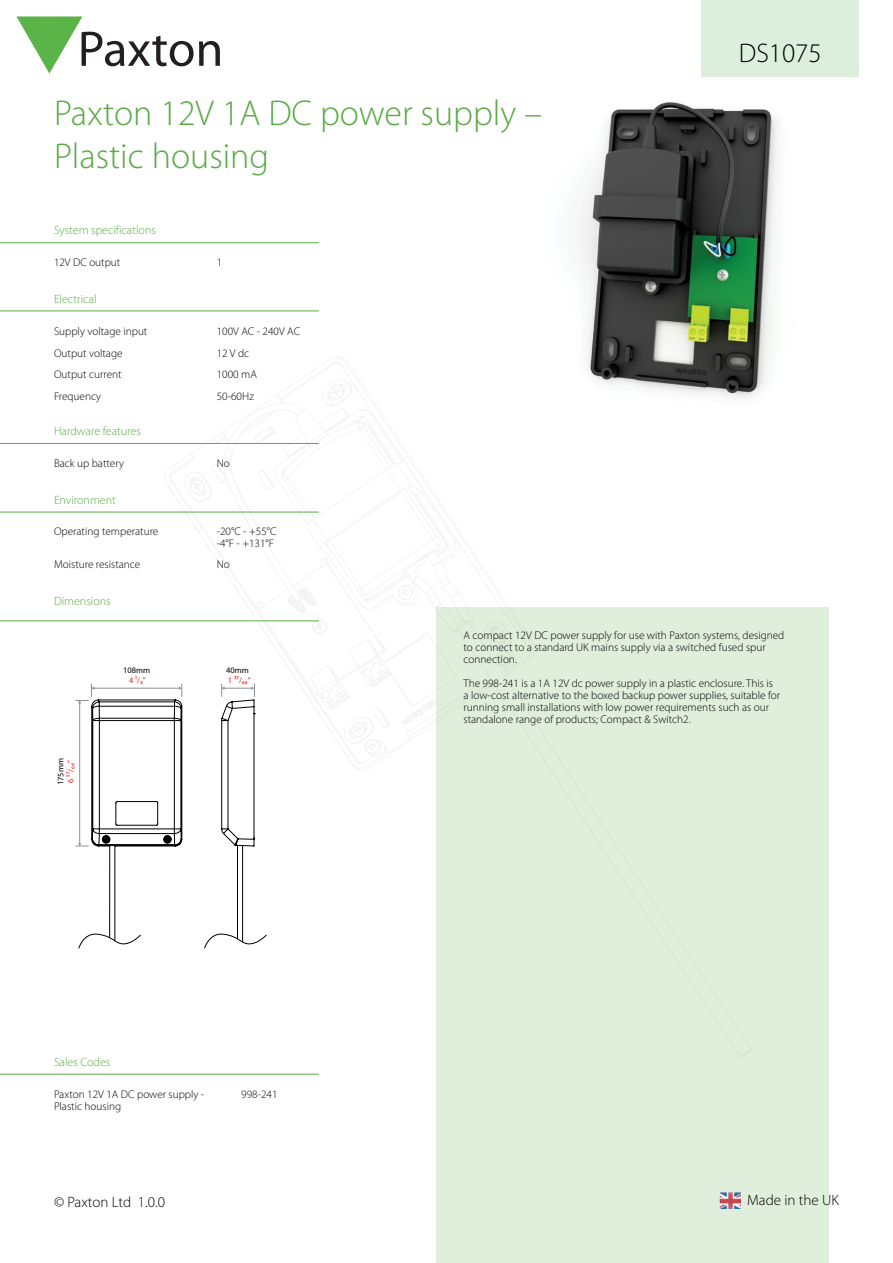
<style>
.page{position:relative;width:893px;height:1263px;background:#fff}
.page>*{position:absolute;margin:0;border:0;box-sizing:border-box;transform-origin:0 0}
.t1{font:300 36px/43.2px "Myriad Pro";color:#5aaa45}
.t2{font:300 27px "Myriad Pro";color:#000}
.t3{font:300 15px "Myriad Pro";color:#000}
.t4{font:300 12px "Myriad Pro";color:#5aaa45}
.t5{font:300 11.25px/12px "Myriad Pro";color:#000}
.t6{font:8.4px "Myriad Pro";color:#ed1d24}
.t7{font:8.4px "Myriad Pro";color:#000}
</style>
<div class="page">
<svg style="left:16px;top:16px;width:204px;height:58px"></svg>
<img style="left:578px;top:58px;width:200px;height:337px">
<svg style="left:204px;top:375px;width:548px;height:682px"></svg>
<svg style="left:209px;top:357px;width:327px;height:412px"></svg>
<svg style="left:164px;top:385px;width:262px;height:386px"></svg>
<div style="left:702px;top:0;width:157px;height:77px;background:#dbefdc"></div>
<svg style="left:76px;top:684px;width:107px;height:264px"></svg>
<svg style="left:204px;top:684px;width:63px;height:264px"></svg>
<hr style="left:0;top:1074px;width:319px;height:1px;background:#5aaa45">
<hr style="left:0;top:443px;width:319px;height:1px;background:#5aaa45">
<hr style="left:0;top:512px;width:319px;height:1px;background:#5aaa45">
<hr style="left:0;top:311px;width:319px;height:1px;background:#5aaa45">
<hr style="left:0;top:242px;width:319px;height:1px;background:#5aaa45">
<div style="left:437px;top:607px;width:392px;height:656px;background:#dfefdb"></div>
<hr style="left:0;top:621px;width:319px;height:1px;background:#5aaa45">
<img style="left:720px;top:1192px;width:21px;height:17px">
<h1 class="t1" style="left:54px;top:91px;width:490px">Paxton 12V 1A DC power supply –<br>Plastic housing</h1>
<p class="t4" style="left:54px;top:223px;width:103px">System specifications</p>
<p class="t5" style="left:54px;top:256px;width:68px">12V DC output</p>
<p class="t4" style="left:54px;top:291px;width:44px">Electrical</p>
<p class="t5" style="left:54px;top:325px;width:95px">Supply voltage input</p>
<p class="t5" style="left:54px;top:364px;width:69px;line-height:21.8px">Output current<br>Frequency</p>
<p class="t5" style="left:54px;top:347px;width:70px">Output voltage</p>
<p class="t4" style="left:54px;top:424px;width:88px">Hardware features</p>
<p class="t5" style="left:217px;top:256px;width:7px">1</p>
<p class="t5" style="left:217px;top:325px;width:85px">100V AC - 240V AC</p>
<p class="t5" style="left:217px;top:364px;width:42px;line-height:21.8px">1000 mA<br>50-60Hz</p>
<p class="t5" style="left:217px;top:347px;width:34px">12 V dc</p>
<p class="t5" style="left:54px;top:457px;width:71px">Back up battery</p>
<p class="t5" style="left:217px;top:457px;width:15px">No</p>
<p class="t4" style="left:54px;top:492px;width:63px">Environment</p>
<p class="t5" style="left:54px;top:526px;width:106px">Operating temperature</p>
<p class="t5" style="left:54px;top:558px;width:88px">Moisture resistance</p>
<p class="t4" style="left:54px;top:594px;width:58px">Dimensions</p>
<p class="t5" style="left:217px;top:526px;width:61px">-20°C - +55°C -4°F - +131°F</p>
<p class="t5" style="left:217px;top:558px;width:15px">No</p>
<h2 class="t2" style="left:739px;top:36px;width:84px">DS1075</h2>
<p class="t7" style="left:56px;top:785px;width:28px;rotate:-90deg">175mm</p>
<p class="t6" style="left:65px;top:783px;width:24px;rotate:-90deg">6 57/64"</p>
<p class="t7" style="left:123px;top:665px;width:28px">108mm</p>
<p class="t6" style="left:129px;top:675px;width:18px">4 1/4"</p>
<p class="t7" style="left:226px;top:665px;width:24px">40mm</p>
<p class="t6" style="left:228px;top:675px;width:24px">1 37/64”</p>
<p class="t4" style="left:54px;top:1054px;width:58px">Sales Codes</p>
<p class="t5" style="left:54px;top:1088px;width:152px">Paxton 12V 1A DC power supply -<br>Plastic housing</p>
<p class="t5" style="left:241px;top:1088px;width:38px">998-241</p>
<p class="t5" style="left:463px;top:629px;width:322px">A compact 12V DC power supply for use with Paxton systems, designed to connect to a standard UK mains supply via a switched fused spur connection.</p>
<p class="t5" style="left:463px;top:677px;width:318px">The 998-241 is a 1A 12V dc power supply in a plastic enclosure. This is a low-cost alternative to the boxed backup power supplies, suitable for running small installations with low power requirements such as our standalone range of products; Compact &amp; Switch2.</p>
<h3 class="t3" style="left:54px;top:1193px;width:113px">© Paxton Ltd 1.0.0</h3>
<h3 class="t3" style="left:747px;top:1191px;width:93px">Made in the UK</h3>
</div>
